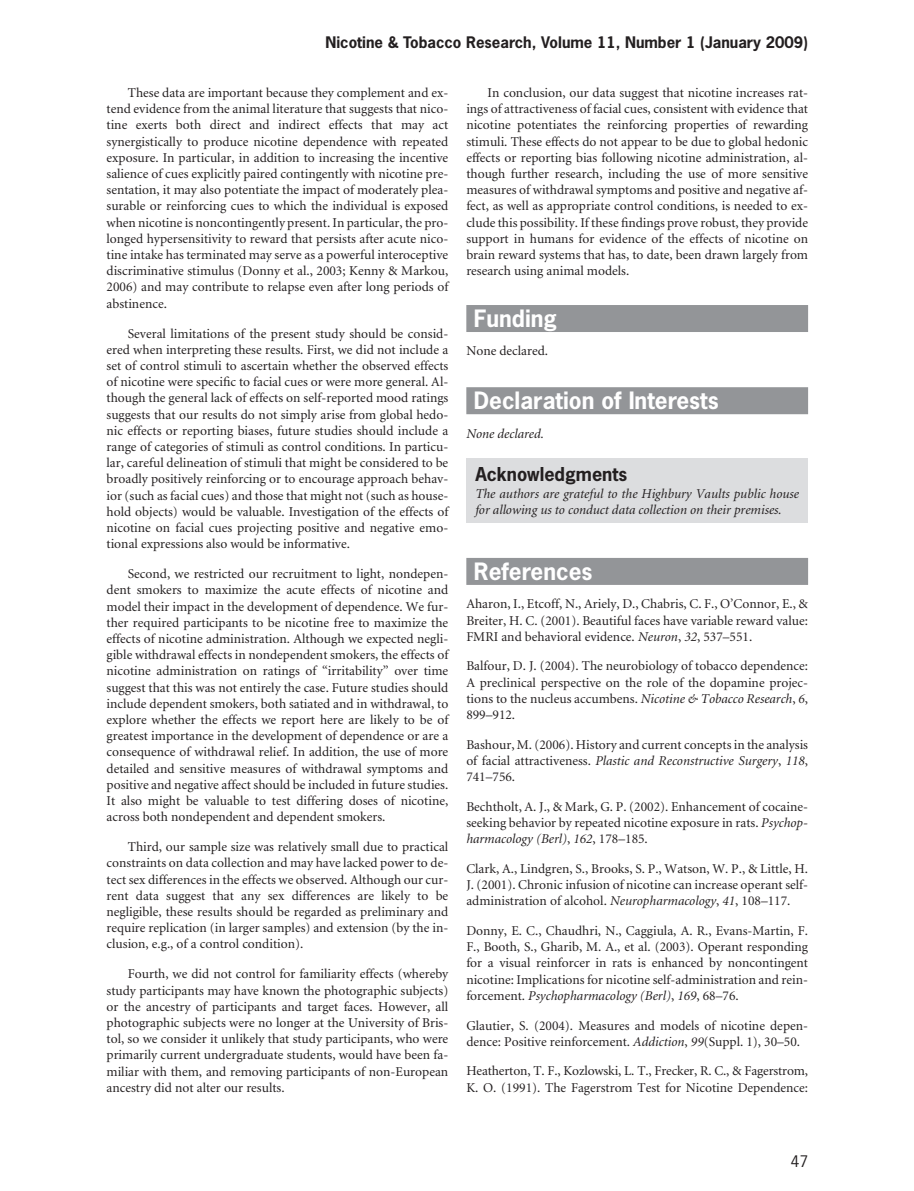
<style>
.page{position:relative;width:914px;height:1191px;background:#fff}
.page>*{position:absolute;margin:0;border:0;box-sizing:border-box;transform-origin:0 0}
.t1{font:700 22.5px "News Gothic";color:#fff}
.t2{font:700 18px "News Gothic";color:#231f20}
.t3{font:700 15px "News Gothic";color:#231f20}
.t4{font:15px "News Gothic";color:#231f20}
.t5{font:13.5px/16.2px "Minion";color:#231f20;text-align:justify}
.t6{font:italic 13.5px/16.2px "Minion";color:#231f20}
.s1{font-style:italic}
</style>
<div class="page">
<div style="left:466px;top:305px;width:342px;height:27px;background:#939598"></div>
<div style="left:466px;top:387px;width:342px;height:27px;background:#939598"></div>
<div style="left:466px;top:558px;width:342px;height:27px;background:#939598"></div>
<div style="left:466px;top:458px;width:342px;height:65px;background:#dcdddf"></div>
<p class="t3" style="left:325px;top:37px;width:484px">Nicotine &amp; Tobacco Research, Volume 11, Number 1 (January 2009)</p>
<p class="t5" style="left:106px;top:86px;width:343px;text-indent:21px">These data are important because they complement and ex&shy;tend evidence from the animal literature that suggests that nico&shy;tine exerts both direct and indirect effects that may act synergistically to produce nicotine dependence with repeated exposure. In particular, in addition to increasing the incentive salience of cues explicitly paired contingently with nicotine pre&shy;sentation, it may also potentiate the impact of moderately plea&shy;surable or reinforcing cues to which the individual is exposed when nicotine is noncontingently present. In particular, the pro&shy;longed hypersensitivity to reward that persists after acute nico&shy;tine intake has terminated may serve as a powerful interoceptive discriminative stimulus ( Donny et al., 2003 ; Kenny &amp; Markou, 2006 ) and may contribute to relapse even after long periods of abstinence.</p>
<p class="t5" style="left:106px;top:326px;width:343px;text-indent:21px">Several limitations of the present study should be consid&shy;ered when interpreting these results. First, we did not include a set of control stimuli to ascertain whether the observed effects of nicotine were specific to facial cues or were more general. Al&shy;though the general lack of effects on self-reported mood ratings suggests that our results do not simply arise from global hedo&shy;nic effects or reporting biases, future studies should include a range of categories of stimuli as control conditions. In particu&shy;lar, careful delineation of stimuli that might be considered to be broadly positively reinforcing or to encourage approach behav&shy;ior (such as facial cues) and those that might not (such as house&shy;hold objects) would be valuable. Investigation of the effects of nicotine on facial cues projecting positive and negative emo&shy;tional expressions also would be informative.</p>
<p class="t5" style="left:106px;top:567px;width:343px;text-indent:21px">Second, we restricted our recruitment to light, nondepen&shy;dent smokers to maximize the acute effects of nicotine and model their impact in the development of dependence. We fur&shy;ther required participants to be nicotine free to maximize the effects of nicotine administration. Although we expected negli&shy;gible withdrawal effects in nondependent smokers, the effects of nicotine administration on ratings of “ irritability ” over time suggest that this was not entirely the case. Future studies should include dependent smokers, both satiated and in withdrawal, to explore whether the effects we report here are likely to be of greatest importance in the development of dependence or are a consequence of withdrawal relief. In addition, the use of more detailed and sensitive measures of withdrawal symptoms and positive and negative affect should be included in future studies.<br>It also might be valuable to test differing doses of nicotine, across both nondependent and dependent smokers.</p>
<p class="t5" style="left:106px;top:840px;width:343px;text-indent:21px">Third, our sample size was relatively small due to practical constraints on data collection and may have lacked power to de&shy;tect sex differences in the effects we observed. Although our cur&shy;rent data suggest that any sex differences are likely to be negligible, these results should be regarded as preliminary and require replication (in larger samples) and extension (by the in&shy;clusion, e.g., of a control condition).</p>
<p class="t5" style="left:106px;top:967px;width:343px;text-indent:21px">Fourth, we did not control for familiarity effects (whereby study participants may have known the photographic subjects) or the ancestry of participants and target faces. However, all photographic subjects were no longer at the University of Bris&shy;tol, so we consider it unlikely that study participants, who were primarily current undergraduate students, would have been fa&shy;miliar with them, and removing participants of non-European ancestry did not alter our results.</p>
<p class="t5" style="left:466px;top:86px;width:343px;text-indent:21px">In conclusion, our data suggest that nicotine increases rat&shy;ings of attractiveness of facial cues, consistent with evidence that nicotine potentiates the reinforcing properties of rewarding stimuli. These effects do not appear to be due to global hedonic effects or reporting bias following nicotine administration, al&shy;though further research, including the use of more sensitive measures of withdrawal symptoms and positive and negative af&shy;fect, as well as appropriate control conditions, is needed to ex&shy;clude this possibility. If these findings prove robust, they provide support in humans for evidence of the effects of nicotine on brain reward systems that has, to date, been drawn largely from research using animal models.</p>
<h1 class="t1" style="left:474px;top:310px;width:85px">Funding</h1>
<p class="t5" style="left:466px;top:344px;width:83px">None declared.</p>
<h1 class="t1" style="left:474px;top:392px;width:246px">Declaration of Interests</h1>
<p class="t6" style="left:466px;top:426px;width:79px">None declared.</p>
<h2 class="t2" style="left:475px;top:467px;width:153px">Acknowledgments</h2>
<p class="t6" style="left:475px;top:486px;width:325px">The authors are grateful to the Highbury Vaults public house for allowing us to conduct data collection on their premises.</p>
<h1 class="t1" style="left:474px;top:563px;width:120px">References</h1>
<p class="t5" style="left:466px;top:597px;width:343px">Aharon , I. , Etcoff , N. , Ariely , D. , Chabris , C. F. , O’Connor , E. , &amp; Breiter , H. C. ( 2001 ). Beautiful faces have variable reward value:<br>FMRI and behavioral evidence . <span class="s1">Neuron</span> , <span class="s1">32</span> , 537 – 551 .</p>
<p class="t5" style="left:466px;top:659px;width:343px">Balfour , D. J. ( 2004 ). The neurobiology of tobacco dependence:<br>A preclinical perspective on the role of the dopamine projec&shy;tions to the nucleus accumbens . <span class="s1">Nicotine &amp; Tobacco Research</span> , <span class="s1">6</span> , 899 – 912 .</p>
<p class="t5" style="left:466px;top:737px;width:343px">Bashour , M. ( 2006 ). History and current concepts in the analysis of facial attractiveness . <span class="s1">Plastic and Reconstructive Surgery</span> , <span class="s1">118</span> , 741 – 756 .</p>
<p class="t5" style="left:466px;top:800px;width:343px">Bechtholt , A. J. , &amp; Mark , G. P. ( 2002 ). Enhancement of cocaine&shy;seeking behavior by repeated nicotine exposure in rats . <span class="s1">Psychop&shy;harmacology (Berl)</span> , <span class="s1">162</span> , 178 – 185 .</p>
<p class="t5" style="left:466px;top:862px;width:343px">Clark , A. , Lindgren , S. , Brooks , S. P. , Watson , W. P. , &amp; Little , H.<br>J. ( 2001 ). Chronic infusion of nicotine can increase operant self&shy;administration of alcohol . <span class="s1">Neuropharmacology</span> , <span class="s1">41</span> , 108 – 117 .</p>
<p class="t5" style="left:466px;top:924px;width:343px">Donny , E. C. , Chaudhri , N. , Caggiula , A. R. , Evans-Martin , F.<br>F. , Booth , S. , Gharib , M. A. , et al. ( 2003 ). Operant responding for a visual reinforcer in rats is enhanced by noncontingent nicotine: Implications for nicotine self-administration and rein&shy;forcement . <span class="s1">Psychopharmacology (Berl)</span> , <span class="s1">169</span> , 68 – 76 .</p>
<p class="t5" style="left:466px;top:1018px;width:343px">Glautier , S. ( 2004 ). Measures and models of nicotine depen&shy;dence: Positive reinforcement . <span class="s1">Addiction</span> , <span class="s1">99</span> ( Suppl. 1 ), 30 – 50 .</p>
<p class="t5" style="left:466px;top:1064px;width:343px">Heatherton , T. F. , Kozlowski , L. T. , Frecker , R. C. , &amp; Fagerstrom ,<br>K. O. ( 1991 ). The Fagerstrom Test for Nicotine Dependence:</p>
<p class="t4" style="left:790px;top:1155px;width:19px">47</p>
</div>
